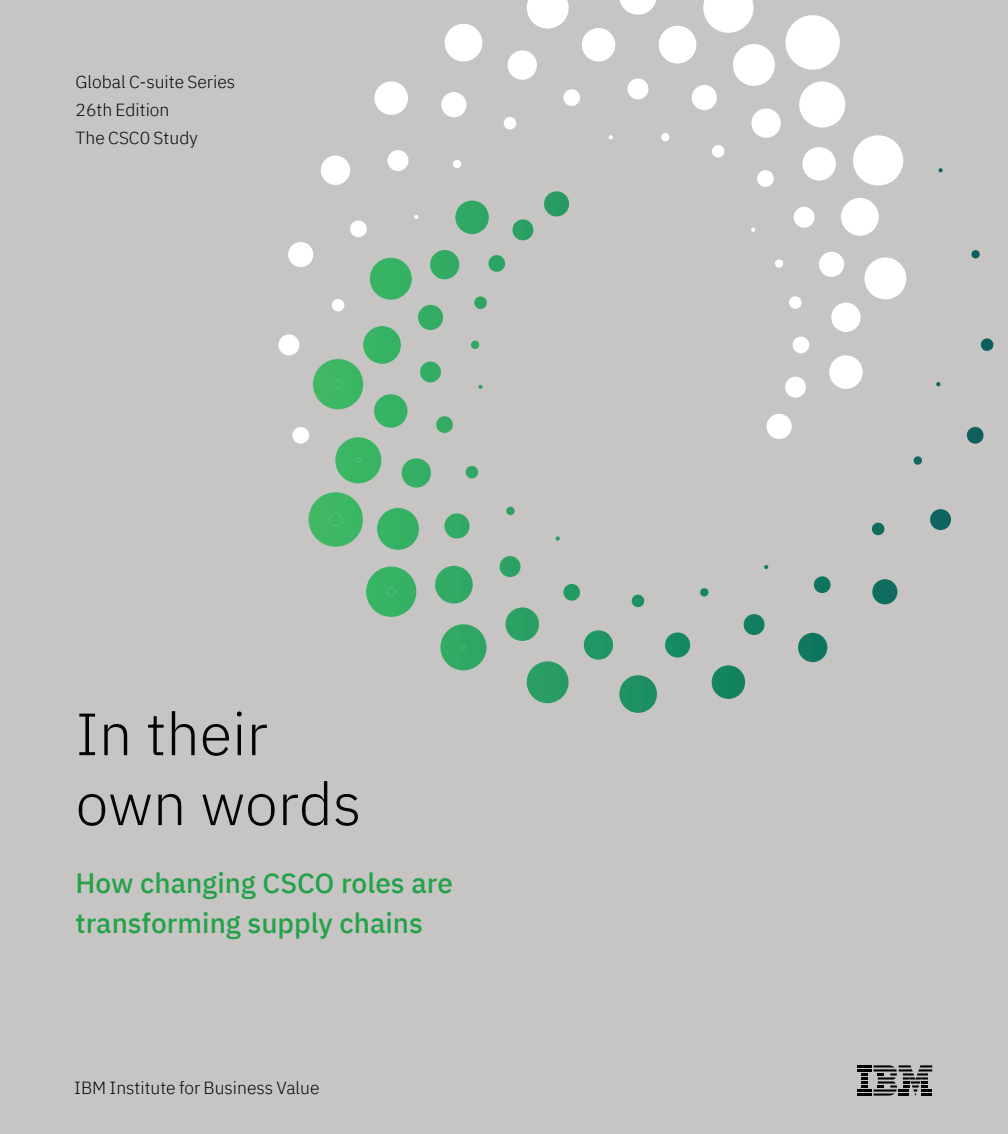
<style>
.page{position:relative;width:1008px;height:1134px;background:#c6c5c4}
.page>*{position:absolute;margin:0;border:0;box-sizing:border-box;transform-origin:0 0}
.t1{font:300 59.5px/70px "IBM Plex Sans";color:#040503}
.t2{font:500 28px/40.2px "IBM Plex Sans";color:#23a248}
.t3{font:300 17.5px/28px "IBM Plex Sans";color:#040503}
</style>
<div class="page">
<div style="left:853px;top:135px;width:50px;height:51px;background:#fff;border-radius:50%"></div>
<div style="left:802px;top:147px;width:34px;height:34px;background:#fff;border-radius:50%"></div>
<div style="left:799px;top:81px;width:46px;height:47px;background:#fff;border-radius:50%"></div>
<div style="left:751px;top:108px;width:30px;height:30px;background:#fff;border-radius:50%"></div>
<div style="left:712px;top:145px;width:12px;height:13px;background:#fff;border-radius:50%"></div>
<div style="left:733px;top:44px;width:42px;height:42px;background:#fff;border-radius:50%"></div>
<div style="left:785px;top:15px;width:55px;height:55px;background:#fff;border-radius:50%"></div>
<div style="left:692px;top:85px;width:25px;height:25px;background:#fff;border-radius:50%"></div>
<div style="left:628px;top:78px;width:20px;height:21px;background:#fff;border-radius:50%"></div>
<div style="left:659px;top:26px;width:37px;height:37px;background:#fff;border-radius:50%"></div>
<div style="left:582px;top:28px;width:33px;height:34px;background:#fff;border-radius:50%"></div>
<div style="left:661px;top:133px;width:9px;height:8px;background:#fff;border-radius:50%"></div>
<svg style="left:609px;top:135px;width:4px;height:4px"></svg>
<div style="left:563px;top:89px;width:17px;height:17px;background:#fff;border-radius:50%"></div>
<div style="left:453px;top:160px;width:8px;height:8px;background:#fff;border-radius:50%"></div>
<svg style="left:619px;top:0;width:38px;height:15px"></svg>
<svg style="left:527px;top:0;width:42px;height:29px"></svg>
<div style="left:508px;top:50px;width:29px;height:30px;background:#fff;border-radius:50%"></div>
<div style="left:445px;top:24px;width:37px;height:37px;background:#fff;border-radius:50%"></div>
<div style="left:504px;top:117px;width:12px;height:12px;background:#fff;border-radius:50%"></div>
<div style="left:441px;top:92px;width:25px;height:25px;background:#fff;border-radius:50%"></div>
<svg style="left:703px;top:0;width:51px;height:33px"></svg>
<div style="left:374px;top:81px;width:34px;height:34px;background:#fff;border-radius:50%"></div>
<div style="left:332px;top:299px;width:12px;height:13px;background:#fff;border-radius:50%"></div>
<div style="left:350px;top:221px;width:17px;height:16px;background:#fff;border-radius:50%"></div>
<div style="left:388px;top:150px;width:20px;height:21px;background:#fff;border-radius:50%"></div>
<div style="left:321px;top:156px;width:29px;height:29px;background:#fff;border-radius:50%"></div>
<div style="left:288px;top:242px;width:25px;height:25px;background:#fff;border-radius:50%"></div>
<div style="left:278px;top:334px;width:21px;height:21px;background:#fff;border-radius:50%"></div>
<div style="left:292px;top:427px;width:17px;height:17px;background:#fff;border-radius:50%"></div>
<img style="left:361px;top:168px;width:633px;height:186px">
<svg style="left:820px;top:347px;width:174px;height:15px"></svg>
<img style="left:313px;top:341px;width:167px;height:68px">
<img style="left:332px;top:362px;width:652px;height:94px">
<img style="left:308px;top:456px;width:614px;height:91px">
<svg style="left:329px;top:513px;width:13px;height:13px"></svg>
<img style="left:363px;top:507px;width:588px;height:110px">
<svg style="left:387px;top:588px;width:8px;height:8px"></svg>
<img style="left:437px;top:576px;width:462px;height:137px">
<svg style="left:461px;top:645px;width:5px;height:4px"></svg>
<svg style="left:857px;top:1065px;width:75px;height:31px"></svg>
<p class="t3" style="left:76px;top:66px;width:161px">Global C-suite Series<br>26th Edition<br>The CSC0 Study</p>
<h1 class="t1" style="left:76px;top:694px;width:287px">In their own words</h1>
<h2 class="t2" style="left:76px;top:860px;width:379px">How changing CSCO roles are transforming supply chains</h2>
<p class="t3" style="left:74px;top:1072px;width:247px">IBM Institute for Business Value</p>
</div>
